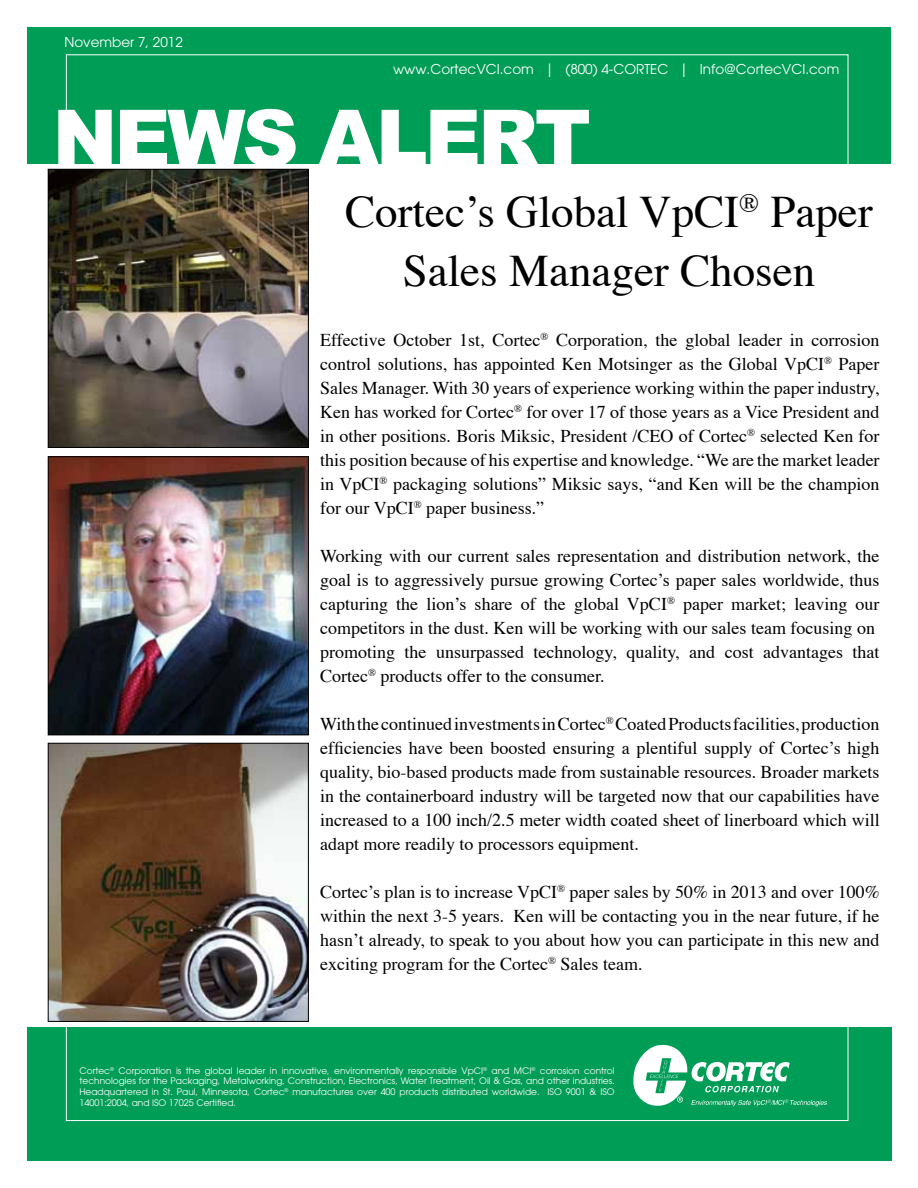
<style>
.page{position:relative;width:918px;height:1188px;background:#fff}
.page>*{position:absolute;margin:0;border:0;box-sizing:border-box;transform-origin:0 0}
.t1{font:900 78px "Arial";letter-spacing:-.04em;color:#fff}
.t2{font:45px/58.5px "Times";color:#000;text-align:center}
.t3{font:18px/24px "Times";color:#000;text-align:justify}
.t4{font:13.5px "Avant Garde";color:#fff}
.t5{font:9px/10.8px "Avant Garde";color:#fff;text-align:justify}
</style>
<div class="page">
<div style="left:27px;top:27px;width:864px;height:137px;background:#009d57"></div>
<div style="left:28px;top:1028px;width:864px;height:133px;background:#009d57"></div>
<svg style="left:633px;top:1044px;width:194px;height:63px"></svg>
<img style="left:50px;top:171px;width:257px;height:275px">
<div style="left:48px;top:169px;width:261px;height:279px;border:1px solid #000"></div>
<img style="left:50px;top:745px;width:257px;height:275px">
<div style="left:48px;top:743px;width:261px;height:279px;border:1px solid #000"></div>
<img style="left:50px;top:459px;width:257px;height:274px">
<div style="left:48px;top:457px;width:261px;height:278px;border:1px solid #000"></div>
<p class="t4" style="left:64px;top:34px;width:120px">November 7, 2012</p>
<p class="t4" style="left:393px;top:61px;width:448px">www.CortecVCI.com | (800) 4-CORTEC | Info@CortecVCI.com</p>
<h1 class="t1" style="left:52px;top:81px;width:540px">NEWS ALERT</h1>
<h2 class="t2" style="left:345px;top:179px;width:529px">Cortec’s Global VpCI<sup>®</sup> Paper<br>Sales Manager Chosen</h2>
<p class="t3" style="left:320px;top:326px;width:561px">Effective October 1st, Cortec<sup>®</sup> Corporation, the global leader in corrosion control solutions, has appointed Ken Motsinger as the Global VpCI<sup>®</sup> Paper Sales Manager. With 30 years of experience working within the paper industry, Ken has worked for Cortec<sup>®</sup> for over 17 of those years as a Vice President and in other positions. Boris Miksic, President /CEO of Cortec<sup>®</sup> selected Ken for this position because of his expertise and knowledge. “We are the market leader in VpCI<sup>®</sup> packaging solutions” Miksic says, “and Ken will be the champion for our VpCI<sup>®</sup> paper business.”</p>
<p class="t3" style="left:320px;top:542px;width:561px;text-align:left">Working with our current sales representation and distribution network, the goal is to aggressively pursue growing Cortec’s paper sales worldwide, thus capturing the lion’s share of the global VpCI<sup>®</sup> paper market; leaving our competitors in the dust. Ken will be working with our sales team focusing on promoting the unsurpassed technology, quality, and cost advantages that Cortec<sup>®</sup> products offer to the consumer.</p>
<p class="t3" style="left:320px;top:710px;width:561px">With the continued investments in Cortec<sup>®</sup> Coated Products facilities, production efficiencies have been boosted ensuring a plentiful supply of Cortec’s high quality, bio-based products made from sustainable resources. Broader markets in the containerboard industry will be targeted now that our capabilities have increased to a 100 inch/2.5 meter width coated sheet of linerboard which will adapt more readily to processors equipment.</p>
<p class="t3" style="left:320px;top:878px;width:561px">Cortec’s plan is to increase VpCI<sup>®</sup> paper sales by 50% in 2013 and over 100% within the next 3-5 years. Ken will be contacting you in the near future, if he hasn’t already, to speak to you about how you can participate in this new and exciting program for the Cortec<sup>®</sup> Sales team.</p>
<p class="t5" style="left:79px;top:1065px;width:537px">Cortec<sup>®</sup> Corporation is the global leader in innovative, environmentally responsible VpCI<sup>®</sup> and MCI<sup>®</sup> corrosion control technologies for the Packaging, Metalworking, Construction, Electronics, Water Treatment, Oil &amp; Gas, and other industries.<br>Headquartered in St. Paul, Minnesota, Cortec<sup>®</sup> manufactures over 400 products distributed worldwide. ISO 9001 &amp; ISO 14001:2004, and ISO 17025 Certified.</p>
</div>
